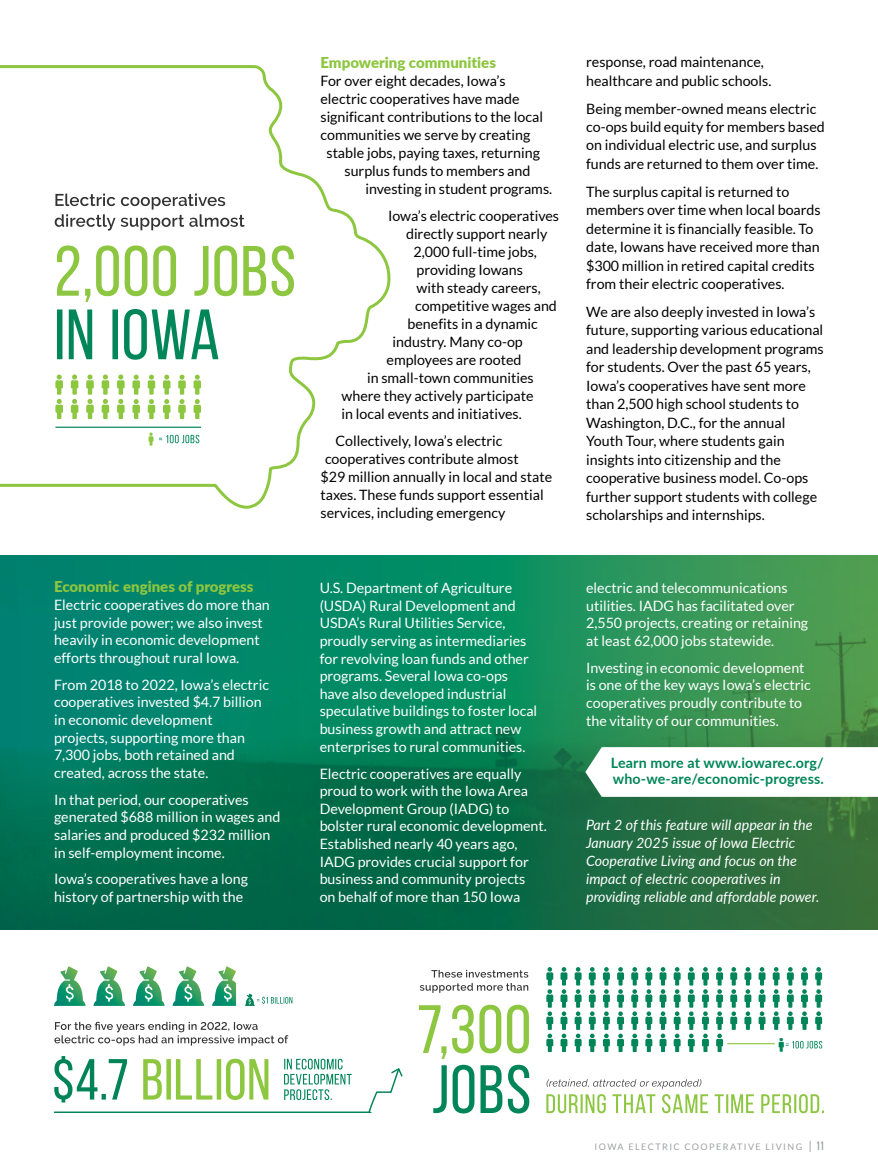
<style>
.page{position:relative;width:878px;height:1175px;background:#fff}
.page>*{position:absolute;margin:0;border:0;box-sizing:border-box;transform-origin:0 0}
.t1{font:900 15px "Lato";color:#8dc63f}
.t2{font:14.25px/18.5px "Lato";color:#000}
.t3{font:14.25px/17.7px "Lato";color:#fff}
.t4{font:italic 14.25px/18px "Lato";color:#fff}
.t5{font:700 14.25px/16.5px "Lato";letter-spacing:.01em;color:#008558}
.t6{font:13.8px "Font Awesome 5 Free Solid";color:#008558}
.t7{font:9px "Lato";letter-spacing:.16em;color:#9d9fa2}
.s1{font-size:12px}
.s2{font-family:"Univers";font-stretch:ultra-condensed;font-size:12px}
</style>
<div class="page">
<svg style="left:1px;top:65px;width:389px;height:444px"></svg>
<img style="left:0;top:555px;width:878px;height:374px">
<svg style="left:55px;top:193px;width:189px;height:37px"></svg>
<svg style="left:57px;top:309px;width:161px;height:51px"></svg>
<svg style="left:57px;top:245px;width:237px;height:57px"></svg>
<hr style="left:55px;top:426px;width:146px;height:2px;background:#008658">
<svg style="left:55px;top:374px;width:146px;height:45px"></svg>
<svg style="left:148px;top:432px;width:5px;height:13px"></svg>
<svg style="left:159px;top:435px;width:40px;height:8px"></svg>
<svg style="left:54px;top:1021px;width:234px;height:24px"></svg>
<svg style="left:54px;top:966px;width:31px;height:39px"></svg>
<svg style="left:94px;top:966px;width:31px;height:39px"></svg>
<svg style="left:133px;top:966px;width:32px;height:39px"></svg>
<svg style="left:173px;top:966px;width:31px;height:39px"></svg>
<svg style="left:212px;top:966px;width:24px;height:39px"></svg>
<svg style="left:54px;top:1056px;width:349px;height:57px"></svg>
<svg style="left:245px;top:993px;width:47px;height:12px"></svg>
<svg style="left:420px;top:969px;width:108px;height:23px"></svg>
<svg style="left:419px;top:1004px;width:110px;height:109px"></svg>
<svg style="left:546px;top:1079px;width:155px;height:9px"></svg>
<svg style="left:714px;top:1094px;width:109px;height:19px"></svg>
<svg style="left:546px;top:1094px;width:162px;height:19px"></svg>
<svg style="left:585px;top:747px;width:293px;height:50px"></svg>
<svg style="left:546px;top:967px;width:276px;height:85px"></svg>
<p class="t1" style="left:54px;top:575px;width:201px">Economic engines of progress</p>
<p class="t3" style="left:54px;top:596px;width:217px">Electric cooperatives do more than just provide power; we also invest heavily in economic development efforts throughout rural Iowa.</p>
<p class="t3" style="left:54px;top:675px;width:216px">From 2018 to 2022, Iowa’s electric cooperatives invested $4.7 billion in economic development projects, supporting more than<br>7,300 jobs, both retained and created, across the state.</p>
<p class="t3" style="left:54px;top:790px;width:228px">In that period, our cooperatives generated $688 million in wages and salaries and produced $232 million in self-employment income.</p>
<p class="t3" style="left:54px;top:870px;width:195px">Iowa’s cooperatives have a long history of partnership with the</p>
<p class="t1" style="left:320px;top:51px;width:177px">Empowering communities</p>
<p class="t2" style="left:320px;top:71px;width:187px">For over eight decades, Iowa’s</p>
<p class="t2" style="left:320px;top:89px;width:200px">electric cooperatives have made</p>
<p class="t2" style="left:320px;top:107px;width:224px">significant contributions to the local</p>
<p class="t2" style="left:320px;top:125px;width:211px">communities we serve by creating</p>
<p class="t2" style="left:326px;top:143px;width:215px">stable jobs, paying taxes, returning</p>
<p class="t2" style="left:344px;top:161px;width:187px">surplus funds to members and</p>
<p class="t2" style="left:365px;top:179px;width:188px">investing in student programs.</p>
<p class="t2" style="left:388px;top:207px;width:172px">Iowa’s electric cooperatives</p>
<p class="t2" style="left:406px;top:225px;width:143px">directly support nearly</p>
<p class="t2" style="left:413px;top:243px;width:125px">2,000 full-time jobs,</p>
<p class="t2" style="left:416px;top:261px;width:108px">providing Iowans</p>
<p class="t2" style="left:416px;top:279px;width:126px">with steady careers,</p>
<p class="t2" style="left:415px;top:297px;width:143px">competitive wages and</p>
<p class="t2" style="left:407px;top:315px;width:132px">benefits in a dynamic</p>
<p class="t2" style="left:392px;top:333px;width:132px">industry. Many co-op</p>
<p class="t2" style="left:386px;top:351px;width:136px">employees are rooted</p>
<p class="t2" style="left:367px;top:369px;width:168px">in small-town communities</p>
<p class="t2" style="left:341px;top:387px;width:193px">where they actively participate</p>
<p class="t2" style="left:341px;top:405px;width:182px">in local events and initiatives.</p>
<p class="t2" style="left:335px;top:432px;width:168px">Collectively, Iowa’s electric</p>
<p class="t2" style="left:325px;top:450px;width:195px">cooperatives contribute almost</p>
<p class="t2" style="left:320px;top:468px;width:233px">$29 million annually in local and state</p>
<p class="t2" style="left:320px;top:486px;width:225px">taxes. These funds support essential</p>
<p class="t2" style="left:320px;top:504px;width:186px">services, including emergency</p>
<p class="t3" style="left:320px;top:579px;width:219px">U.S. Department of Agriculture (USDA) Rural Development and USDA’s Rural Utilities Service, proudly serving as intermediaries for revolving loan funds and other programs. Several Iowa co-ops have also developed industrial speculative buildings to foster local business growth and attract new enterprises to rural communities.</p>
<p class="t3" style="left:320px;top:764px;width:229px">Electric cooperatives are equally proud to work with the Iowa Area<br>Development Group (IADG) to bolster rural economic development.<br>Established nearly 40 years ago,<br>IADG provides crucial support for business and community projects<br>on behalf of more than 150 Iowa</p>
<p class="t2" style="left:586px;top:53px;width:187px">response, road maintenance, healthcare and public schools.</p>
<p class="t2" style="left:586px;top:99px;width:240px">Being member-owned means electric co-ops build equity for members based on individual electric use, and surplus funds are returned to them over time.</p>
<p class="t2" style="left:586px;top:182px;width:236px">The surplus capital is returned to members over time when local boards determine it is financially feasible. To date, Iowans have received more than $300 million in retired capital credits from their electric cooperatives.</p>
<p class="t2" style="left:586px;top:302px;width:239px">We are also deeply invested in Iowa’s future, supporting various educational and leadership development programs for students. Over the past 65 years, Iowa’s cooperatives have sent more than 2,500 high school students to Washington, D.C., for the annual Youth Tour, where students gain insights into citizenship and the cooperative business model. Co-ops further support students with college scholarships and internships.</p>
<p class="t3" style="left:586px;top:579px;width:223px">electric and telecommunications utilities. IADG has facilitated over 2,550 projects, creating or retaining at least 62,000 jobs statewide.</p>
<p class="t3" style="left:586px;top:658px;width:226px">Investing in economic development is one of the key ways Iowa’s electric cooperatives proudly contribute to the vitality of our communities.</p>
<p class="t5" style="left:611px;top:753px;width:214px">Learn more at www.iowarec.org/ who-we-are/economic-progress.</p>
<p class="t4" style="left:586px;top:815px;width:235px">Part 2 of this feature will appear in the January 2025 issue of Iowa Electric Cooperative Living and focus on the impact of electric cooperatives in providing reliable and affordable power.</p>
<p class="t6" style="left:778px;top:1037px;width:7px">●</p>
<p class="t7" style="left:594px;top:1141px;width:232px">IOWA ELECTRIC COOPERATIVE LIVING <span class="s1">|</span> <span class="s2">11</span></p>
</div>
